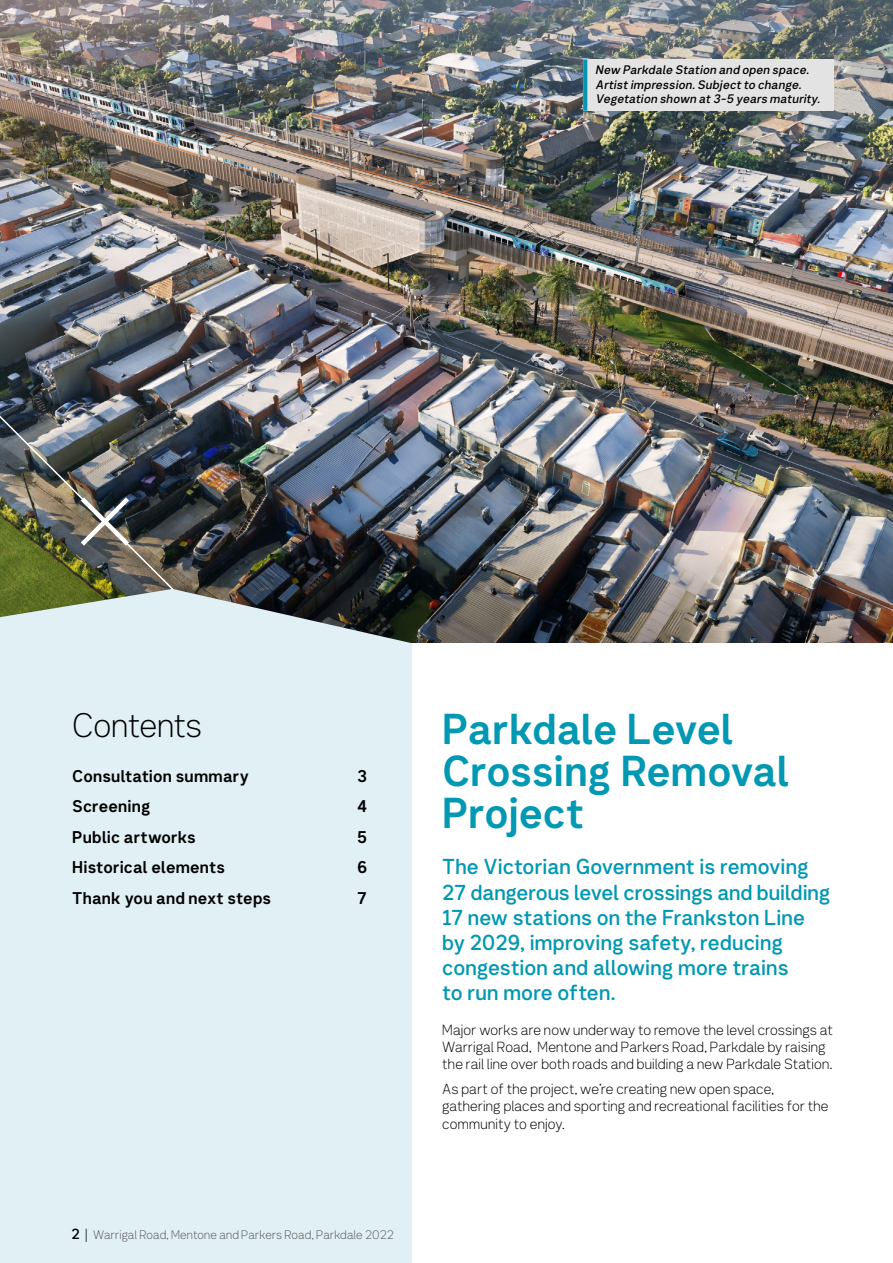
<style>
.page{position:relative;width:893px;height:1263px;background:#fff}
.page>*{position:absolute;margin:0;border:0;box-sizing:border-box;transform-origin:0 0}
.t1{font:42px/42px "Network Sans 2019 Bold";letter-spacing:-.01em;color:#0098b2}
.t2{font:33px "Network Sans 2019 Light";letter-spacing:-.015em;color:#000}
.t3{font:21px/25.2px "Network Sans 2019 Medium";letter-spacing:-.005em;color:#0098b2}
.t4{font:16.5px "Network Sans 2019 Bold";letter-spacing:.01em;color:#000}
.t5{font:14.25px/17.1px "Network Sans 2019 Light";letter-spacing:.01em;color:#000}
.t6{font:italic 12px/14.4px "Network Sans 2019 Medium";letter-spacing:.01em;color:#000}
.t7{font:12px "Network Sans 2019 Light";letter-spacing:.005em;color:#575756}
.s1{font-family:"Network Sans 2019 Medium";font-size:14.25px;color:#000}
.s2{font-size:14.25px;color:#000}
</style>
<div class="page">
<div style="left:0;top:364px;width:411px;height:899px;background:#e0f0f5"></div>
<img style="left:0;top:0;width:893px;height:643px">
<div style="left:583px;top:60px;width:250px;height:51px;background:#e3e3e3"></div>
<svg style="left:583px;top:60px;width:4px;height:51px"></svg>
<img style="left:0;top:394px;width:232px;height:195px">
<svg style="left:76px;top:493px;width:58px;height:57px;background:#6c6c69"></svg>
<svg style="left:0;top:589px;width:411px;height:54px"></svg>
<p class="t6" style="left:596px;top:62px;width:226px">New Parkdale Station and open space.<br>Artist impression. Subject to change.<br>Vegetation shown at 3-5 years maturity.</p>
<h2 class="t2" style="left:72px;top:697px;width:131px">Contents</h2>
<p class="t4" style="left:72px;top:762px;width:178px">Consultation summary</p>
<p class="t4" style="left:357px;top:762px;width:12px">3</p>
<p class="t4" style="left:72px;top:792px;width:80px">Screening</p>
<p class="t4" style="left:357px;top:792px;width:12px">4</p>
<p class="t4" style="left:72px;top:823px;width:125px">Public artworks</p>
<p class="t4" style="left:357px;top:823px;width:12px">5</p>
<p class="t4" style="left:72px;top:853px;width:154px">Historical elements</p>
<p class="t4" style="left:357px;top:853px;width:12px">6</p>
<p class="t4" style="left:72px;top:884px;width:200px">Thank you and next steps</p>
<p class="t4" style="left:357px;top:884px;width:11px">7</p>
<p class="t7" style="left:72px;top:1224px;width:324px"><span class="s1">2</span> <span class="s2">|</span> Warrigal Road, Mentone and Parkers Road, Parkdale 2022</p>
<h1 class="t1" style="left:442px;top:706px;width:349px">Parkdale Level<br>Crossing Removal<br>Project</h1>
<h3 class="t3" style="left:442px;top:853px;width:390px">The Victorian Government is removing 27 dangerous level crossings and building 17 new stations on the Frankston Line by 2029, improving safety, reducing congestion and allowing more trains<br>to run more often.</h3>
<p class="t5" style="left:442px;top:1020px;width:392px">Major works are now underway to remove the level crossings at<br>Warrigal Road, Mentone and Parkers Road, Parkdale by raising the rail line over both roads and building a new Parkdale Station.</p>
<p class="t5" style="left:442px;top:1080px;width:388px">As part of the project, we’re creating new open space, gathering places and sporting and recreational facilities for the community to enjoy.</p>
</div>
